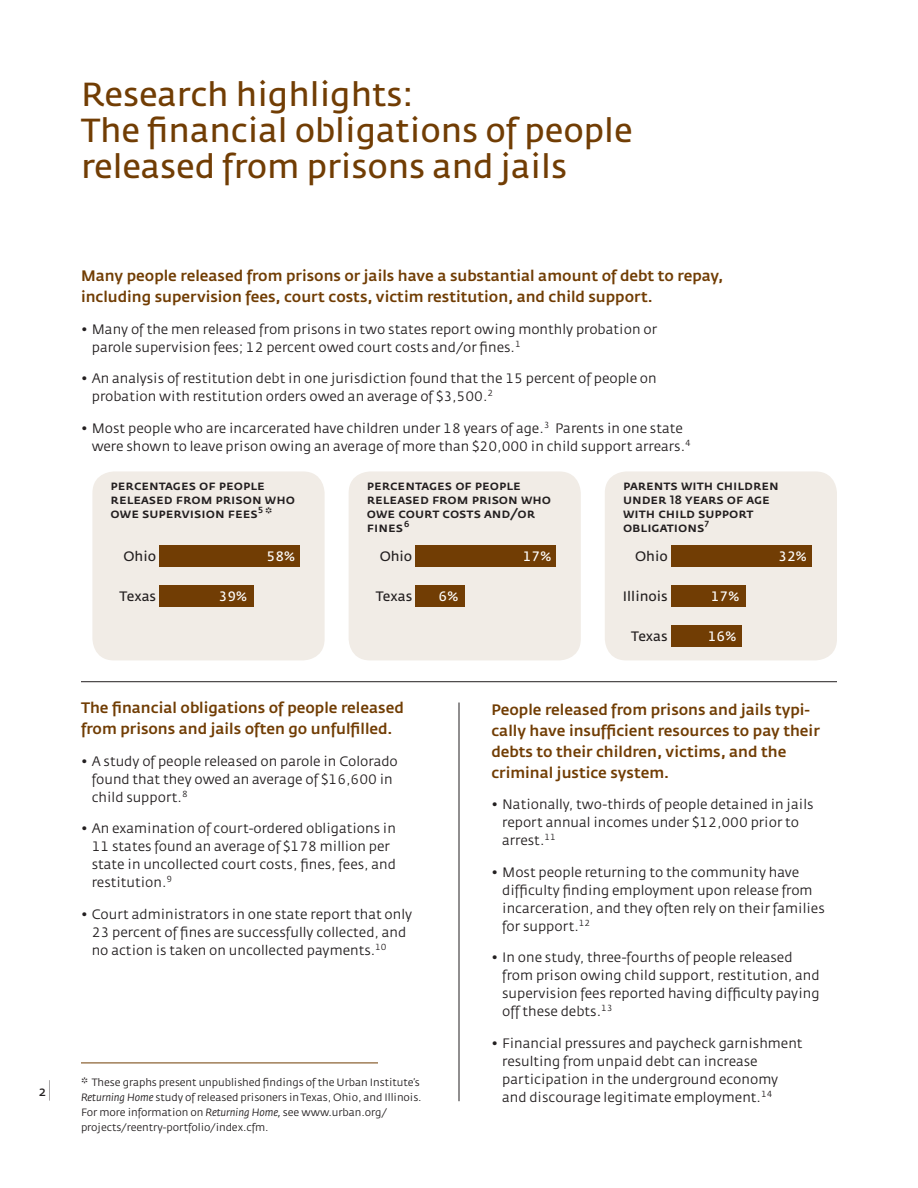
<style>
.page{position:relative;width:918px;height:1188px;background:#fff}
.page>*{position:absolute;margin:0;border:0;box-sizing:border-box;transform-origin:0 0}
.t1{font:33px/36px "Fedra Sans Normal TF";color:#713d04}
.t2{font:15px/21px "Fedra Sans Medium TF";color:#713d04}
.t3{font:13.5px/18px "Fedra Sans Book TF";color:#231f20}
.t4{font:13.5px/14.2px "Fedra Sans Medium SC";color:#231f20}
.t5{font:13.5px "Fedra Sans Normal TF";color:#231f20}
.t6{font:13.5px "Fedra Sans Normal TF";color:#fff}
.t7{font:13.5px "Fedra Sans";color:#231f20}
.t8{font:10.5px/15px "Fedra Sans Book TF";letter-spacing:-.005em;color:#231f20}
.s1{font-weight:300;font-size:21px}
.s2{font-size:16.5px}
.s3{font-size:12px}
.s4{font-family:"Fedra Sans";font-style:italic}
</style>
<div class="page">
<hr style="left:459px;top:703px;width:1px;height:398px;background:#231f20">
<hr style="left:81px;top:681px;width:756px;height:1px;background:#231f20">
<div style="left:92px;top:471px;width:233px;height:189px;background:#f1ece6"></div>
<div style="left:159px;top:585px;width:95px;height:22px;background:#713d04"></div>
<div style="left:159px;top:545px;width:141px;height:22px;background:#713d04"></div>
<div style="left:349px;top:471px;width:232px;height:189px;background:#f1ece6"></div>
<div style="left:416px;top:545px;width:140px;height:22px;background:#713d04"></div>
<div style="left:416px;top:585px;width:49px;height:22px;background:#713d04"></div>
<div style="left:605px;top:471px;width:232px;height:189px;background:#f1ece6"></div>
<div style="left:671px;top:545px;width:140px;height:22px;background:#713d04"></div>
<div style="left:671px;top:585px;width:75px;height:22px;background:#713d04"></div>
<div style="left:671px;top:625px;width:70px;height:22px;background:#713d04"></div>
<hr style="left:81px;top:1063px;width:297px;height:1px;background:#713d04">
<h1 class="t1" style="left:81px;top:77px;width:553px">Research highlights:<br>The financial obligations of people released from prisons and jails</h1>
<p class="t7" style="left:39px;top:1084px;width:13px">2 <span class="s1">|</span></p>
<p class="t2" style="left:81px;top:266px;width:644px">Many people released from prisons or jails have a substantial amount of debt to repay, including supervision fees, court costs, victim restitution, and child support.</p>
<p class="t3" style="left:92px;top:321px;width:567px;text-indent:-11px">• Many of the men released from prisons in two states report owing monthly probation or parole supervision fees; 12 percent owed court costs and/or fines.<sup>1</sup></p>
<p class="t3" style="left:92px;top:370px;width:566px;text-indent:-11px">• An analysis of restitution debt in one jurisdiction found that the 15 percent of people on probation with restitution orders owed an average of $3,500.<sup>2</sup></p>
<p class="t3" style="left:92px;top:420px;width:601px;text-indent:-11px">• Most people who are incarcerated have children under 18 years of age.<sup>3</sup> Parents in one state were shown to leave prison owing an average of more than $20,000 in child support arrears.<sup>4</sup></p>
<p class="t4" style="left:111px;top:478px;width:186px">percentages of people released from prison who owe supervision fees <sup>5</sup> <span class="s2">*</span></p>
<p class="t5" style="left:124px;top:549px;width:34px">Ohio</p>
<p class="t6" style="left:267px;top:549px;width:30px">58%</p>
<p class="t5" style="left:120px;top:589px;width:38px">Texas</p>
<p class="t6" style="left:219px;top:589px;width:30px">39%</p>
<p class="t4" style="left:367px;top:478px;width:186px">percentages of people released from prison who owe court costs and/or fines <sup>6</sup></p>
<p class="t5" style="left:380px;top:549px;width:34px">Ohio</p>
<p class="t6" style="left:523px;top:549px;width:30px">17%</p>
<p class="t5" style="left:376px;top:589px;width:38px">Texas</p>
<p class="t6" style="left:439px;top:589px;width:21px">6%</p>
<p class="t4" style="left:623px;top:478px;width:157px">parents with children under <span class="s3">18</span> years of age with child support obligations <sup>7</sup></p>
<p class="t5" style="left:635px;top:549px;width:34px">Ohio</p>
<p class="t6" style="left:778px;top:549px;width:30px">32%</p>
<p class="t5" style="left:623px;top:589px;width:46px">Illinois</p>
<p class="t6" style="left:711px;top:589px;width:30px">17%</p>
<p class="t5" style="left:631px;top:629px;width:38px">Texas</p>
<p class="t6" style="left:708px;top:629px;width:30px">16%</p>
<p class="t2" style="left:81px;top:698px;width:324px">The financial obligations of people released from prisons and jails often go unfulfilled.</p>
<p class="t3" style="left:92px;top:752px;width:308px;text-indent:-11px">• A study of people released on parole in Colorado found that they owed an average of $16,600 in child support.<sup>8</sup></p>
<p class="t3" style="left:92px;top:820px;width:306px;text-indent:-11px">• An examination of court-ordered obligations in 11 states found an average of $178 million per state in uncollected court costs, fines, fees, and restitution.<sup>9</sup></p>
<p class="t3" style="left:92px;top:905px;width:322px;text-indent:-11px">• Court administrators in one state report that only<br>23 percent of fines are successfully collected, and no action is taken on uncollected payments.<sup>10</sup></p>
<p class="t8" style="left:81px;top:1075px;width:342px"><span class="s2">*</span> These graphs present unpublished findings of the Urban Institute’s <span class="s4">Returning Home</span> study of released prisoners in Texas, Ohio, and Illinois.<br>For more information on <span class="s4">Returning Home,</span> see www.urban.org/ projects/reentry-portfolio/index.cfm.</p>
<p class="t2" style="left:491px;top:700px;width:330px">People released from prisons and jails typi&shy;cally have insufficient resources to pay their debts to their children, victims, and the criminal justice system.</p>
<p class="t3" style="left:502px;top:796px;width:313px;text-indent:-11px">• Nationally, two-thirds of people detained in jails report annual incomes under $12,000 prior to arrest.<sup>11</sup></p>
<p class="t3" style="left:502px;top:864px;width:324px;text-indent:-11px">• Most people returning to the community have difficulty finding employment upon release from incarceration, and they often rely on their families for support.<sup>12</sup></p>
<p class="t3" style="left:502px;top:949px;width:319px;text-indent:-11px">• In one study, three-fourths of people released from prison owing child support, restitution, and supervision fees reported having difficulty paying off these debts.<sup>13</sup></p>
<p class="t3" style="left:502px;top:1035px;width:302px;text-indent:-11px">• Financial pressures and paycheck garnishment resulting from unpaid debt can increase participation in the underground economy and discourage legitimate employment.<sup>14</sup></p>
</div>
